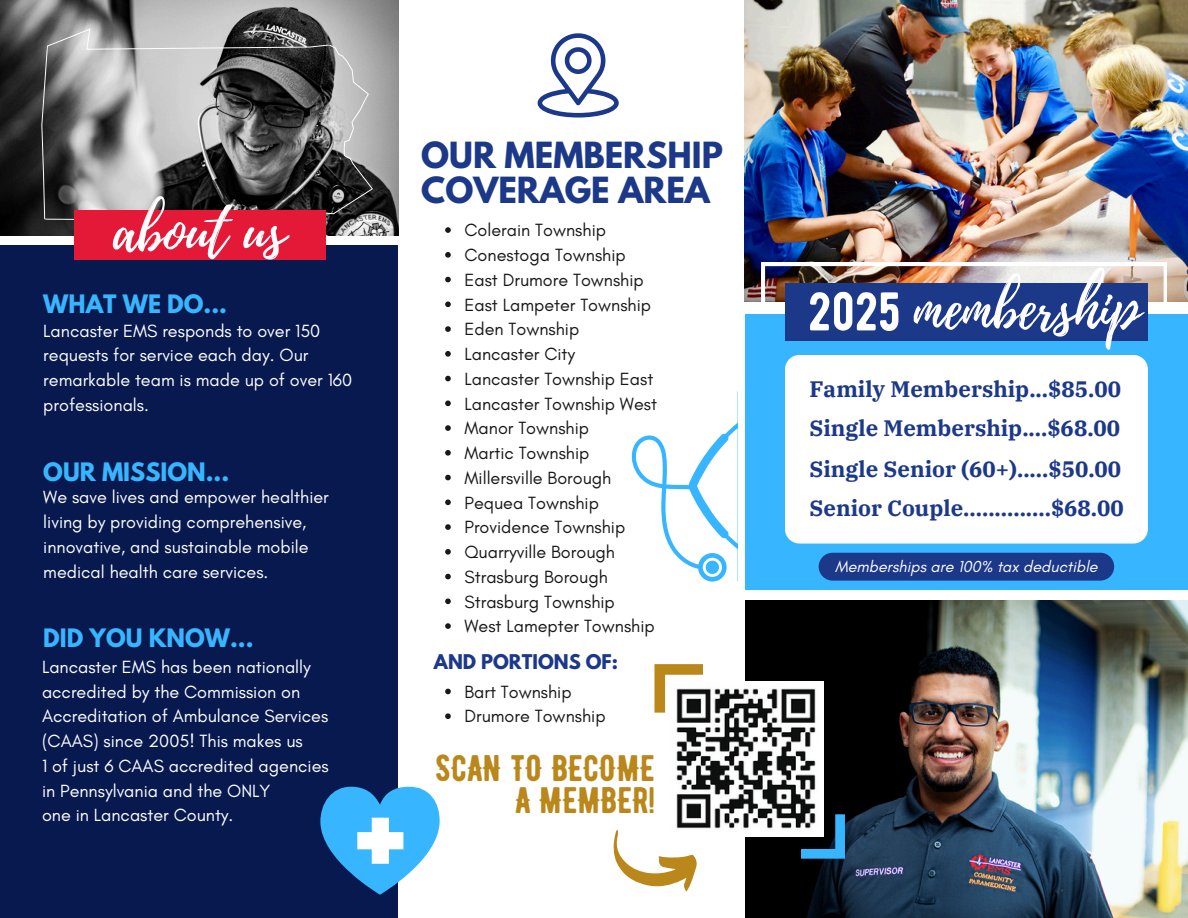
<style>
.page{position:relative;width:1188px;height:918px;background:#fff}
.page>*{position:absolute;margin:0;border:0;box-sizing:border-box;transform-origin:0 0}
.t1{font:58.05px "Playlist Script";color:#fff}
.t2{font:54.3px "BERNIER Regular";color:#fff}
.t3{font:36.9px/32.5px "BERNIER Regular";color:#ba871b;text-align:right}
.t4{font:700 31.95px/34.8px "League Spartan";color:#1c3889}
.t5{font:700 22.5px "League Spartan";color:#37b6ff}
.t6{font:700 22.2px/39.8px "IBM Plex Serif";color:#1c3889}
.t7{font:18px/24.8px "Glacial Indifference";color:#fff}
.t8{font:18px "Glacial Indifference";color:#181818}
.t9{font:700 18px "League Spartan";color:#1c3889}
.t10{font:italic 16.2px "Glacial Indifference";color:#fff}
</style>
<div class="page">
<div style="left:745px;top:314px;width:443px;height:276px;background:#37b6ff"></div>
<div style="left:785px;top:355px;width:363px;height:189px;background:#fff"></div>
<div style="left:0;top:245px;width:398px;height:673px;background:#081950"></div>
<img style="left:0;top:0;width:399px;height:235px">
<svg style="left:14px;top:0;width:384px;height:236px;background:#777"></svg>
<div style="left:74px;top:211px;width:252px;height:49px;background:#e41937"></div>
<svg style="left:538px;top:33px;width:81px;height:85px"></svg>
<svg style="left:613px;top:829px;width:84px;height:63px"></svg>
<img style="left:745px;top:0;width:443px;height:302px">
<img style="left:762px;top:263px;width:405px;height:39px">
<div style="left:785px;top:284px;width:363px;height:57px;background:#1c3889"></div>
<img style="left:745px;top:600px;width:443px;height:318px">
<svg style="left:801px;top:815px;width:44px;height:44px"></svg>
<svg style="left:654px;top:664px;width:49px;height:49px"></svg>
<img style="left:668px;top:681px;width:155px;height:156px">
<svg style="left:320px;top:787px;width:120px;height:108px"></svg>
<svg style="left:445px;top:227px;width:6px;height:6px"></svg>
<svg style="left:445px;top:252px;width:6px;height:6px"></svg>
<svg style="left:445px;top:277px;width:6px;height:5px"></svg>
<svg style="left:445px;top:302px;width:6px;height:5px"></svg>
<svg style="left:445px;top:326px;width:6px;height:6px"></svg>
<svg style="left:445px;top:351px;width:6px;height:6px"></svg>
<svg style="left:445px;top:376px;width:6px;height:5px"></svg>
<svg style="left:445px;top:400px;width:6px;height:6px"></svg>
<svg style="left:445px;top:425px;width:6px;height:6px"></svg>
<svg style="left:445px;top:450px;width:6px;height:6px"></svg>
<svg style="left:445px;top:475px;width:6px;height:5px"></svg>
<svg style="left:445px;top:500px;width:6px;height:5px"></svg>
<svg style="left:445px;top:524px;width:6px;height:6px"></svg>
<svg style="left:445px;top:549px;width:6px;height:6px"></svg>
<svg style="left:445px;top:574px;width:6px;height:5px"></svg>
<svg style="left:445px;top:598px;width:6px;height:6px"></svg>
<svg style="left:445px;top:623px;width:6px;height:6px"></svg>
<svg style="left:631px;top:423px;width:106px;height:158px"></svg>
<div style="left:819px;top:553px;width:295px;height:28px;background:#1c3889;border-radius:14px"></div>
<svg style="left:445px;top:689px;width:6px;height:5px"></svg>
<svg style="left:445px;top:713px;width:6px;height:6px"></svg>
<h1 class="t1" style="left:113px;top:190px;width:174px">about us</h1>
<p class="t5" style="left:43px;top:292px;width:185px">WHAT WE DO...</p>
<h5 class="t7" style="left:43px;top:318px;width:310px">Lancaster EMS responds to over 150 requests for service each day. Our remarkable team is made up of over 160 professionals.</h5>
<p class="t5" style="left:43px;top:461px;width:187px">OUR MISSION...</p>
<h5 class="t7" style="left:43px;top:485px;width:287px">We save lives and empower healthier living by providing comprehensive, innovative, and sustainable mobile medical health care services.</h5>
<p class="t5" style="left:43px;top:627px;width:212px">DID YOU KNOW...</p>
<p class="t7" style="left:42px;top:654px;width:288px">Lancaster EMS has been nationally accredited by the Commission on<br>Accreditation of Ambulance Services</p>
<p class="t7" style="left:42px;top:728px;width:262px">(CAAS) since 2005! This makes us</p>
<p class="t7" style="left:42px;top:753px;width:288px">1 of just 6 CAAS accredited agencies in Pennsylvania and the ONLY</p>
<h2 class="t7" style="left:42px;top:803px;width:193px">one in Lancaster County.</h2>
<p class="t4" style="left:421px;top:142px;width:303px">OUR MEMBERSHIP<br>COVERAGE AREA</p>
<p class="t8" style="left:465px;top:219px;width:143px">Colerain Township</p>
<h4 class="t8" style="left:465px;top:244px;width:163px">Conestoga Township</h4>
<p class="t8" style="left:465px;top:269px;width:181px">East Drumore Township</p>
<p class="t8" style="left:465px;top:293px;width:188px">East Lampeter Township</p>
<p class="t8" style="left:465px;top:318px;width:116px">Eden Township</p>
<p class="t8" style="left:465px;top:343px;width:112px">Lancaster City</p>
<p class="t8" style="left:465px;top:368px;width:190px">Lancaster Township East</p>
<p class="t8" style="left:465px;top:392px;width:194px">Lancaster Township West</p>
<p class="t8" style="left:465px;top:417px;width:126px">Manor Township</p>
<p class="t8" style="left:465px;top:442px;width:127px">Martic Township</p>
<p class="t8" style="left:465px;top:467px;width:148px">Millersville Borough</p>
<p class="t8" style="left:465px;top:491px;width:136px">Pequea Township</p>
<p class="t8" style="left:465px;top:516px;width:162px">Providence Township</p>
<p class="t8" style="left:465px;top:541px;width:152px">Quarryville Borough</p>
<p class="t8" style="left:465px;top:566px;width:145px">Strasburg Borough</p>
<p class="t8" style="left:465px;top:590px;width:152px">Strasburg Township</p>
<p class="t8" style="left:465px;top:615px;width:192px">West Lamepter Township</p>
<p class="t9" style="left:434px;top:652px;width:186px">AND PORTIONS OF:</p>
<h6 class="t8" style="left:465px;top:681px;width:109px">Bart Township</h6>
<p class="t8" style="left:465px;top:705px;width:143px">Drumore Township</p>
<p class="t3" style="left:435px;top:751px;width:221px">SCAN TO BECOME<br>A MEMBER!</p>
<p class="t2" style="left:808px;top:279px;width:94px">2025</p>
<p class="t1" style="left:914px;top:267px;width:228px">membership</p>
<p class="t6" style="left:809px;top:369px;width:316px">Family Membership...$85.00<br>Single Membership....$68.00<br>Single Senior (60+).....$50.00<br>Senior Couple..............$68.00</p>
<h5 class="t10" style="left:835px;top:557px;width:264px">Memberships are 100% tax deductible</h5>
</div>
